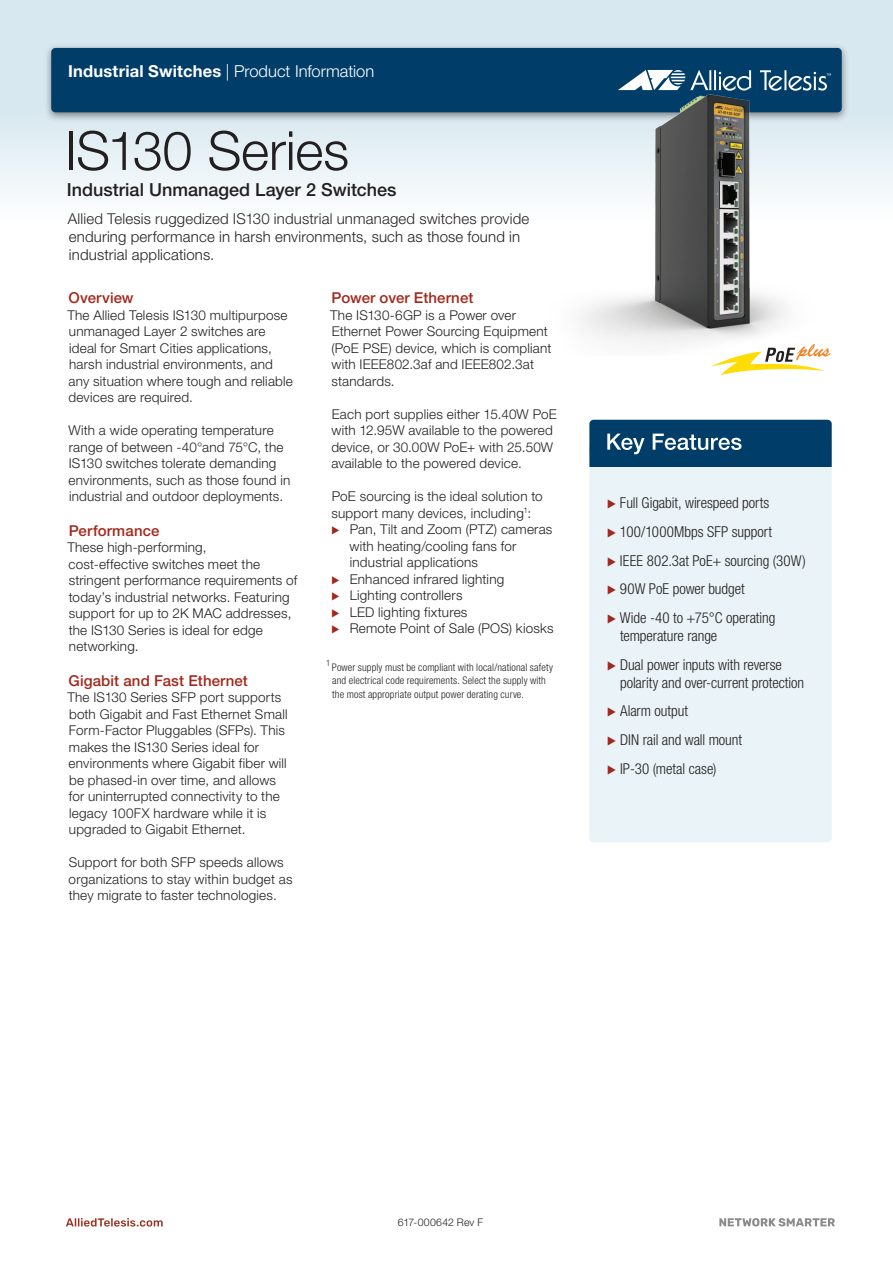
<style>
.page{position:relative;width:893px;height:1263px;background:#fff}
.page>*{position:absolute;margin:0;border:0;box-sizing:border-box;transform-origin:0 0}
.t1{font:300 54px "Helvetica Neue";letter-spacing:-.01em;color:#231f20}
.t2{font:500 18px "Helvetica Neue";color:#231f20}
.t3{font:300 16.5px "Helvetica Neue";color:#fff}
.t4{font:300 condensed 15px/28.7px "Helvetica Neue";letter-spacing:-.005em;color:#231f20}
.t5{font:300 15px/18px "Helvetica Neue";letter-spacing:.01em;color:#231f20}
.t6{font:500 15px "Helvetica Neue";letter-spacing:.005em;color:#a1281b}
.t7{font:300 13.5px/16.5px "Helvetica Neue";letter-spacing:.015em;color:#231f20}
.t8{font:300 condensed 10.5px/13.5px "Helvetica Neue";letter-spacing:.015em;color:#231f20}
.t9{font:300 10.5px "Helvetica Neue";letter-spacing:.02em;color:#231f20}
.t10{font:300 condensed 8.7px "Helvetica Neue";color:#231f20}
.s1{font-weight:700}
.s2{font-family:"Allied Telesis";color:#a1281b}
.s3{font-family:"Allied Telesis";font-stretch:normal;color:#a1281b}
</style>
<div class="page">
<svg style="left:711px;top:348px;width:120px;height:27px"></svg>
<div style="left:589px;top:467px;width:243px;height:375px;background:#eaf3f7"></div>
<svg style="left:589px;top:420px;width:243px;height:47px;background:#124c73"></svg>
<svg style="left:66px;top:1218px;width:97px;height:8px"></svg>
<svg style="left:719px;top:1218px;width:116px;height:8px"></svg>
<div style="left:0;top:0;width:893px;height:221px;background:linear-gradient(to bottom,#cde2ec,#f4f8fb)"></div>
<div style="left:43px;top:43px;width:807px;height:80px;background:#231f20;opacity:.5"></div>
<div style="left:51px;top:48px;width:791px;height:64px;background:#003e69;border-radius:4px"></div>
<svg style="left:760px;top:70px;width:71px;height:21px"></svg>
<svg style="left:618px;top:70px;width:133px;height:21px"></svg>
<img style="left:540px;top:94px;width:286px;height:261px">
<p class="t3" style="left:68px;top:61px;width:308px"><span class="s1">Industrial Switches</span> | Product Information</p>
<h1 class="t1" style="left:65px;top:118px;width:286px">IS130 Series</h1>
<h2 class="t2" style="left:67px;top:179px;width:331px">Industrial Unmanaged Layer 2 Switches</h2>
<p class="t5" style="left:68px;top:209px;width:463px">Allied Telesis ruggedized IS130 industrial unmanaged switches provide enduring performance in harsh environments, such as those found in industrial applications.</p>
<p class="t6" style="left:69px;top:289px;width:67px">Overview</p>
<p class="t7" style="left:67px;top:306px;width:227px">The Allied Telesis IS130 multipurpose unmanaged Layer 2 switches are ideal for Smart Cities applications, harsh industrial environments, and any situation where tough and reliable devices are required.</p>
<p class="t7" style="left:69px;top:422px;width:223px">With a wide operating temperature range of between -40°and 75°C, the IS130 switches tolerate demanding environments, such as those found in industrial and outdoor deployments.</p>
<p class="t6" style="left:69px;top:521px;width:92px">Performance</p>
<p class="t7" style="left:67px;top:539px;width:231px">These high-performing,<br>cost-effective switches meet the stringent performance requirements of today’s industrial networks. Featuring support for up to 2K MAC addresses, the IS130 Series is ideal for edge networking.</p>
<p class="t6" style="left:68px;top:671px;width:181px">Gigabit and Fast Ethernet</p>
<p class="t7" style="left:67px;top:689px;width:222px">The IS130 Series SFP port supports both Gigabit and Fast Ethernet Small Form-Factor Pluggables (SFPs). This makes the IS130 Series ideal for environments where Gigabit fiber will be phased-in over time, and allows for uninterrupted connectivity to the legacy 100FX hardware while it is upgraded to Gigabit Ethernet.</p>
<p class="t7" style="left:69px;top:854px;width:225px">Support for both SFP speeds allows organizations to stay within budget as they migrate to faster technologies.</p>
<p class="t6" style="left:332px;top:289px;width:143px">Power over Ethernet</p>
<p class="t7" style="left:330px;top:306px;width:223px">The IS130-6GP is a Power over<br>Ethernet Power Sourcing Equipment (PoE PSE) device, which is compliant with IEEE802.3af and IEEE802.3at standards.</p>
<p class="t7" style="left:331px;top:405px;width:227px">Each port supplies either 15.40W PoE with 12.95W available to the powered device, or 30.00W PoE+ with 25.50W available to the powered device.</p>
<p class="t7" style="left:332px;top:488px;width:213px">PoE sourcing is the ideal solution to</p>
<p class="t7" style="left:331px;top:504px;width:201px">support many devices, including<sup>1</sup>:</p>
<p class="t7" style="left:332px;top:521px;width:222px"><span class="s2">ۼ</span> Pan, Tilt and Zoom (PTZ) cameras</p>
<p class="t7" style="left:350px;top:537px;width:168px">with heating/cooling fans for</p>
<p class="t7" style="left:350px;top:554px;width:130px">industrial applications</p>
<p class="t7" style="left:332px;top:570px;width:174px"><span class="s2">ۼ</span> Enhanced infrared lighting</p>
<p class="t7" style="left:332px;top:587px;width:132px"><span class="s2">ۼ</span> Lighting controllers</p>
<p class="t7" style="left:332px;top:603px;width:137px"><span class="s2">ۼ</span> LED lighting fixtures</p>
<p class="t7" style="left:332px;top:620px;width:223px"><span class="s2">ۼ</span> Remote Point of Sale (POS) kiosks</p>
<p class="t10" style="left:326px;top:658px;width:6px">1</p>
<p class="t8" style="left:332px;top:660px;width:223px">Power supply must be compliant with local/national safety and electrical code requirements. Select the supply with the most appropriate output power derating curve.</p>
<p class="t4" style="left:607px;top:489px;width:200px"><span class="s3">ۼ</span> Full Gigabit, wirespeed ports<br><span class="s3">ۼ</span> 100/1000Mbps SFP support<br><span class="s3">ۼ</span> IEEE 802.3at PoE+ sourcing (30W) <span class="s3">ۼ</span> 90W PoE power budget<br><span class="s3">ۼ</span> Wide -40 to +75°C operating</p>
<p class="t4" style="left:607px;top:621px;width:176px;text-indent:13px">temperature range<br><span class="s3">ۼ</span> Dual power inputs with reverse</p>
<p class="t4" style="left:607px;top:668px;width:198px;text-indent:13px">polarity and over-current protection <span class="s3">ۼ</span> Alarm output<br><span class="s3">ۼ</span> DIN rail and wall mount<br><span class="s3">ۼ</span> IP-30 (metal case)</p>
<p class="t9" style="left:398px;top:1216px;width:87px">617-000642 Rev F</p>
</div>
